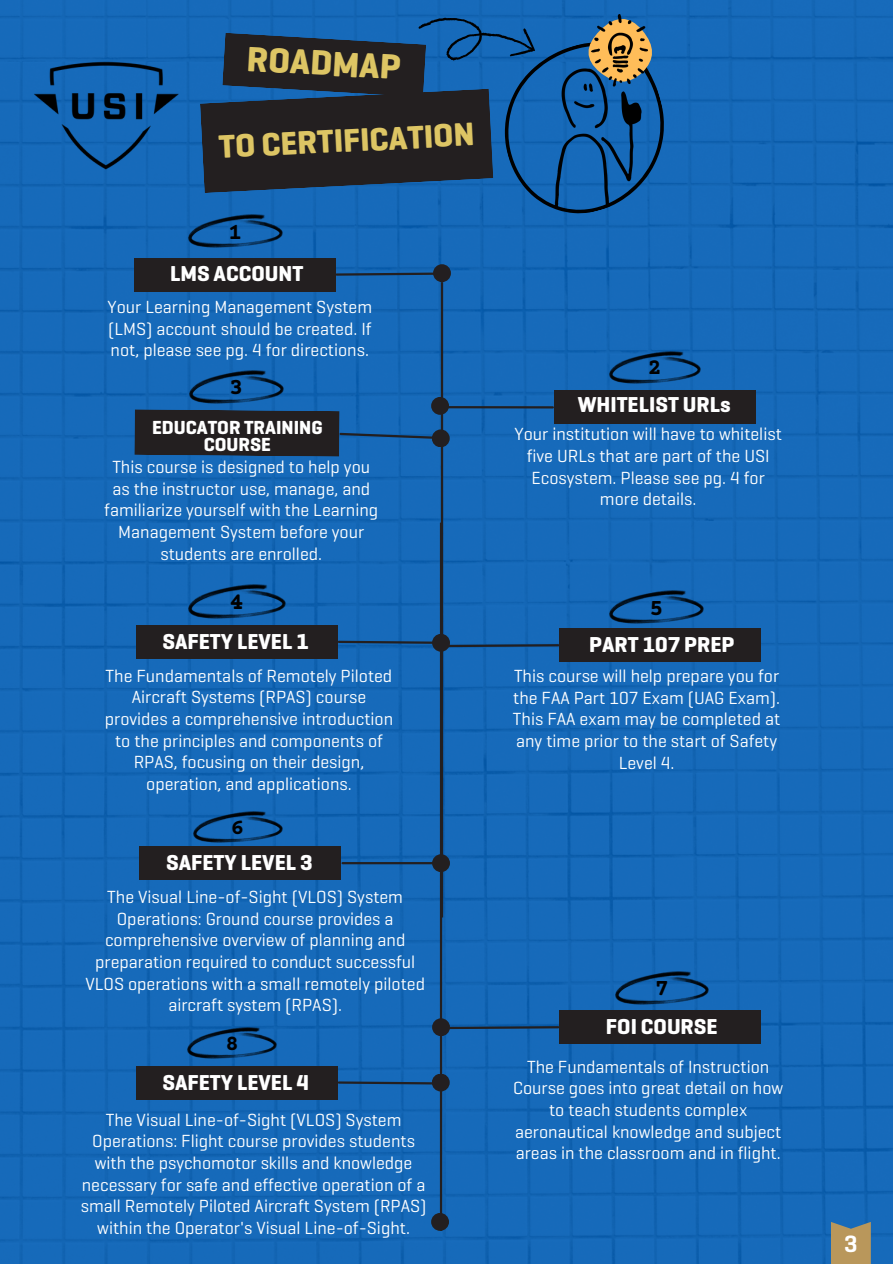
<style>
.page{position:relative;width:893px;height:1264px;background:#fff}
.page>*{position:absolute;margin:0;border:0;box-sizing:border-box;transform-origin:0 0}
.t1{font:700 35.7px "Geogrotesque";color:#ddc564}
.t2{font:700 33.15px "Geogrotesque";color:#ddc564}
.t3{font:700 24.3px "Courier Prime";color:#000}
.t4{font:600 24px "Geogrotesque";color:#fff}
.t5{font:700 23.55px "Courier Prime";color:#000}
.t6{font:700 22.8px "Courier Prime";color:#000}
.t7{font:700 22.35px "Courier Prime";color:#000}
.t8{font:700 22.05px "Geogrotesque";color:#fff}
.t9{font:700 19.2px/17.5px "Geogrotesque";color:#fff;text-align:center}
.t10{font:17.85px/21.6px "Geogrotesque";color:#fff;text-align:center}
</style>
<div class="page">
<img style="left:0;top:0;width:892px;height:1263px">
<hr style="left:440px;top:522px;width:2px;height:708px;background:#231f20">
<hr style="left:441px;top:282px;width:2px;height:635px;background:#231f20">
<svg style="left:335px;top:271px;width:99px;height:6px"></svg>
<div style="left:554px;top:390px;width:201px;height:34px;background:#231f20"></div>
<hr style="left:441px;top:406px;width:112px;height:2px;background:#231f20">
<div style="left:431px;top:397px;width:18px;height:18px;background:#231f20;border-radius:50%"></div>
<div style="left:433px;top:264px;width:18px;height:18px;background:#231f20;border-radius:50%"></div>
<div style="left:432px;top:429px;width:17px;height:18px;background:#231f20;border-radius:50%"></div>
<div style="left:559px;top:628px;width:202px;height:34px;background:#231f20"></div>
<svg style="left:337px;top:639px;width:222px;height:9px;background:#17538f"></svg>
<div style="left:432px;top:634px;width:18px;height:17px;background:#231f20;border-radius:50%"></div>
<div style="left:133px;top:258px;width:202px;height:33px;background:#231f20"></div>
<img style="left:188px;top:215px;width:94px;height:33px">
<img style="left:609px;top:351px;width:91px;height:32px">
<svg style="left:200px;top:0;width:484px;height:230px;background:#1e4e7c"></svg>
<svg style="left:134px;top:409px;width:307px;height:48px;background:#1e3855"></svg>
<img style="left:189px;top:370px;width:94px;height:33px">
<img style="left:188px;top:584px;width:97px;height:34px">
<div style="left:136px;top:625px;width:201px;height:33px;background:#231f20"></div>
<img style="left:609px;top:591px;width:94px;height:33px">
<img style="left:193px;top:811px;width:89px;height:31px">
<hr style="left:342px;top:862px;width:95px;height:2px;background:#231f20">
<div style="left:139px;top:846px;width:202px;height:34px;background:#231f20"></div>
<img style="left:615px;top:971px;width:93px;height:33px">
<svg style="left:337px;top:1080px;width:95px;height:5px"></svg>
<div style="left:136px;top:1065px;width:201px;height:34px;background:#231f20"></div>
<div style="left:559px;top:1010px;width:202px;height:34px;background:#231f20"></div>
<svg style="left:450px;top:1024px;width:109px;height:6px"></svg>
<img style="left:188px;top:1027px;width:89px;height:31px">
<div style="left:432px;top:854px;width:18px;height:18px;background:#231f20;border-radius:50%"></div>
<div style="left:432px;top:1018px;width:18px;height:18px;background:#231f20;border-radius:50%"></div>
<div style="left:432px;top:1073px;width:17px;height:18px;background:#231f20;border-radius:50%"></div>
<svg style="left:830px;top:1221px;width:40px;height:42px;background:#a49167"></svg>
<div style="left:431px;top:1212px;width:18px;height:18px;background:#231f20;border-radius:50%"></div>
<img style="left:10px;top:51px;width:189px;height:126px">
<p class="t1" style="left:248px;top:37px;width:155px;rotate:3deg">ROADMAP</p>
<p class="t2" style="left:218px;top:126px;width:257px;rotate:-3deg">TO CERTIFICATION</p>
<h1 class="t5" style="left:228px;top:220px;width:16px">1</h1>
<p class="t8" style="left:170px;top:259px;width:135px">LMS ACCOUNT</p>
<p class="t10" style="left:107px;top:296px;width:266px;text-align:justify">Your Learning Management System (LMS) account should be created. If not, please see pg. 4 for directions.</p>
<p class="t5" style="left:229px;top:375px;width:16px">3</p>
<h3 class="t9" style="left:152px;top:418px;width:172px">EDUCATOR TRAINING<br>COURSE</h3>
<h4 class="t10" style="left:104px;top:455px;width:275px">This course is designed to help you as the instructor use, manage, and familiarize yourself with the Learning<br>Management System before your students are enrolled.</h4>
<p class="t3" style="left:229px;top:590px;width:16px">4</p>
<h1 class="t6" style="left:647px;top:356px;width:15px">2</h1>
<h2 class="t8" style="left:577px;top:391px;width:154px">WHITELIST URLs</h2>
<p class="t10" style="left:514px;top:423px;width:269px">Your institution will have to whitelist five URLs that are part of the USI<br>Ecosystem. Please see pg. 4 for more details.</p>
<p class="t5" style="left:649px;top:596px;width:16px">5</p>
<p class="t8" style="left:162px;top:627px;width:148px">SAFETY LEVEL 1</p>
<h2 class="t8" style="left:589px;top:631px;width:147px">PART 107 PREP</h2>
<h2 class="t10" style="left:105px;top:664px;width:290px">The Fundamentals of Remotely Piloted Aircraft Systems (RPAS) course provides a comprehensive introduction to the principles and components of RPAS, focusing on their design, operation, and applications.</h2>
<p class="t10" style="left:513px;top:664px;width:269px">This course will help prepare you for the FAA Part 107 Exam (UAG Exam).<br>This FAA exam may be completed at any time prior to the start of Safety<br>Level 4.</p>
<p class="t7" style="left:231px;top:816px;width:15px">6</p>
<p class="t8" style="left:166px;top:849px;width:148px">SAFETY LEVEL 3</p>
<p class="t10" style="left:85px;top:885px;width:341px">The Visual Line-of-Sight (VLOS) System Operations: Ground course provides a comprehensive overview of planning and preparation required to conduct successful VLOS operations with a small remotely piloted aircraft system (RPAS).</p>
<p class="t7" style="left:225px;top:1032px;width:15px">8</p>
<h2 class="t8" style="left:162px;top:1068px;width:148px">SAFETY LEVEL 4</h2>
<p class="t10" style="left:81px;top:1108px;width:347px">The Visual Line-of-Sight (VLOS) System Operations: Flight course provides students with the psychomotor skills and knowledge necessary for safe and effective operation of a small Remotely Piloted Aircraft System (RPAS) within the Operator's Visual Line-of-Sight.</p>
<p class="t5" style="left:654px;top:976px;width:16px">7</p>
<h2 class="t8" style="left:606px;top:1013px;width:113px">FOI COURSE</h2>
<p class="t10" style="left:513px;top:1055px;width:271px">The Fundamentals of Instruction Course goes into great detail on how to teach students complex aeronautical knowledge and subject areas in the classroom and in flight.</p>
<p class="t4" style="left:844px;top:1229px;width:15px">3</p>
</div>
